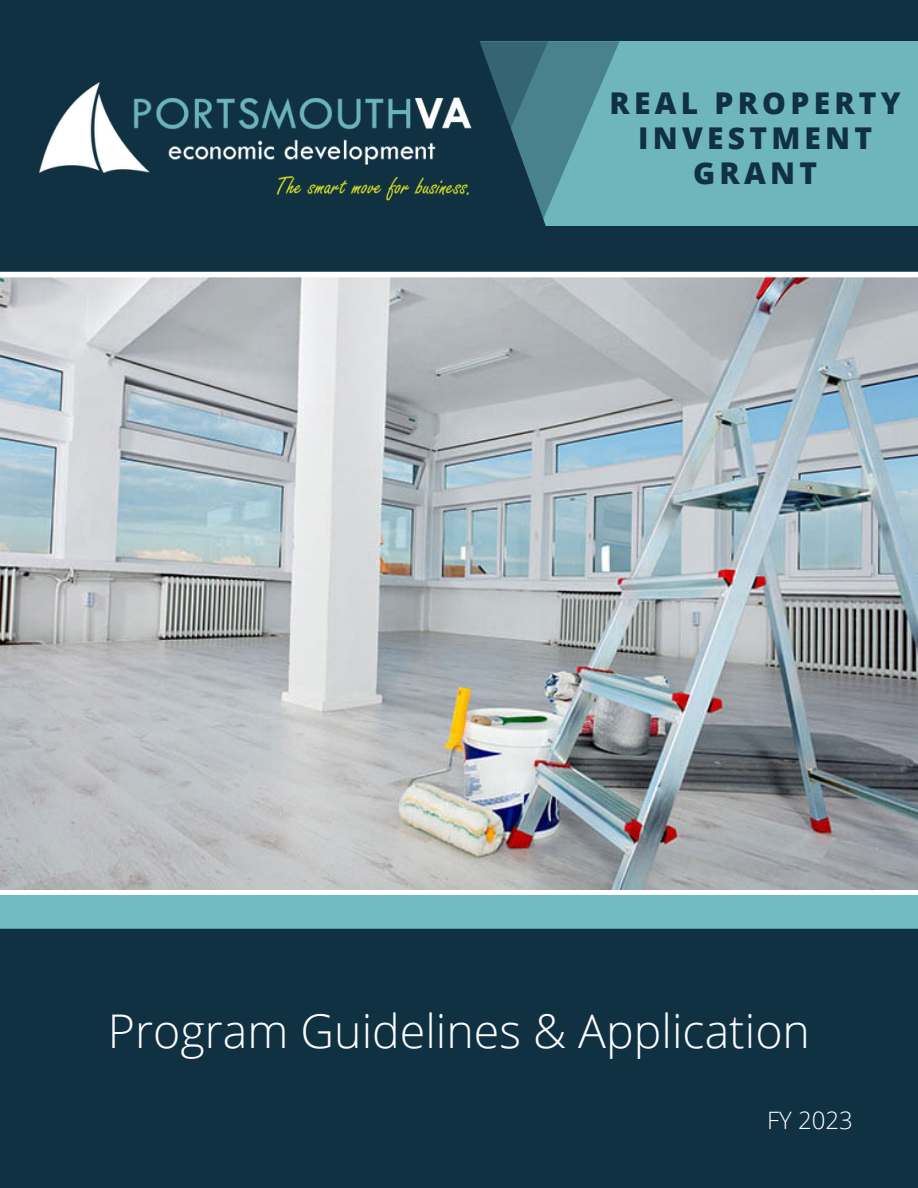
<style>
.page{position:relative;width:918px;height:1188px;background:#103141}
.page>*{position:absolute;margin:0;border:0;box-sizing:border-box;transform-origin:0 0}
.t1{font:300 46.5px "Open Sans";color:#fbfeff}
.t2{font:800 30px/34.8px "Open Sans";letter-spacing:.145em;color:#103141;text-align:center}
.t3{font:300 24px "Open Sans";color:#fbfeff}
</style>
<div class="page">
<div style="left:0;top:889px;width:918px;height:6px;background:#fff"></div>
<div style="left:0;top:895px;width:918px;height:34px;background:#70bbc2"></div>
<img style="left:0;top:277px;width:918px;height:612px">
<div style="left:472px;top:42px;width:446px;height:184px;background:#6fb6bc"></div>
<svg style="left:472px;top:41px;width:148px;height:185px"></svg>
<img style="left:39px;top:82px;width:433px;height:90px">
<img style="left:276px;top:176px;width:193px;height:25px">
<div style="left:0;top:272px;width:918px;height:5px;background:#fff"></div>
<p class="t2" style="left:609px;top:85px;width:293px">REAL PROPERTY<br>INVESTMENT<br>GRANT</p>
<p class="t1" style="left:108px;top:998px;width:704px">Program Guidelines &amp; Application</p>
<p class="t3" style="left:767px;top:1103px;width:87px">FY 2023</p>
</div>
